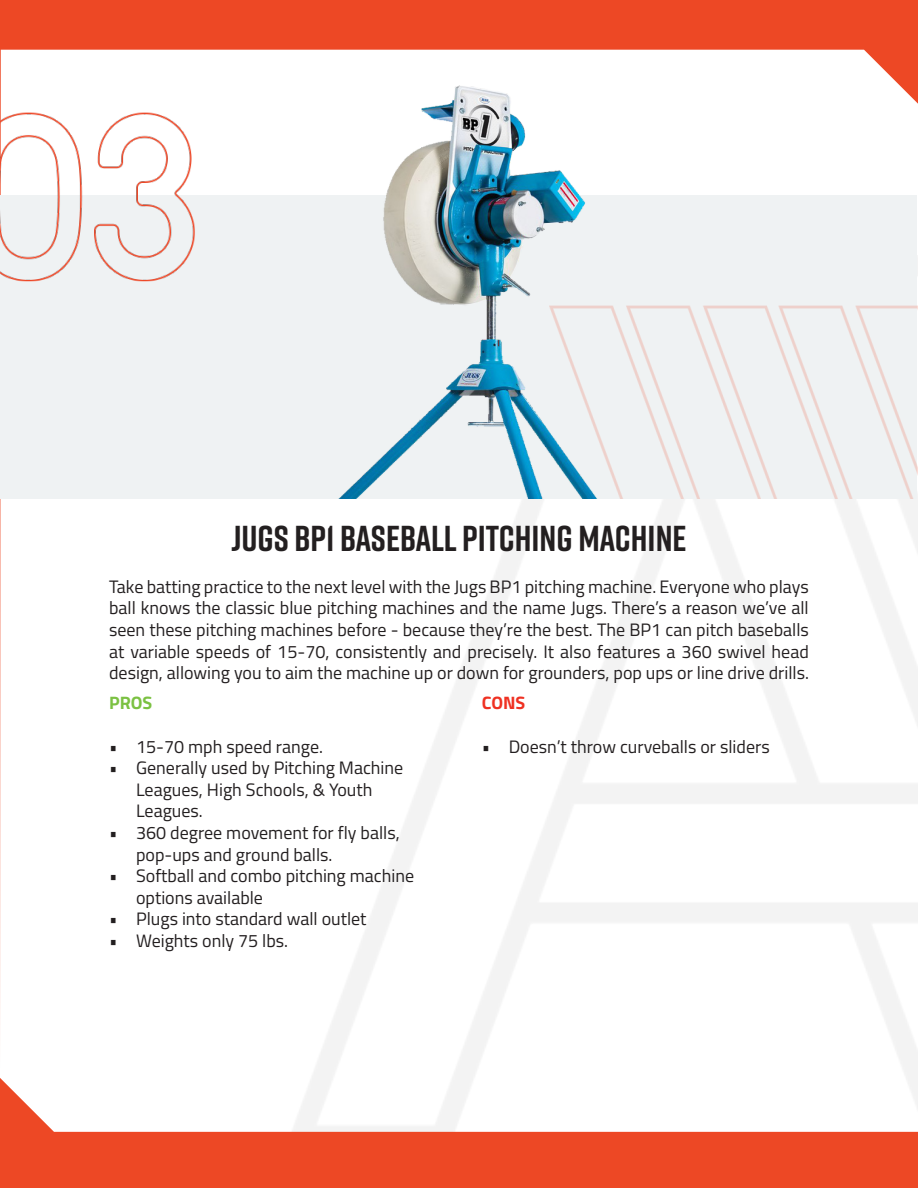
<style>
.page{position:relative;width:918px;height:1188px;background:#fff}
.page>*{position:absolute;margin:0;border:0;box-sizing:border-box;transform-origin:0 0}
.t1{font:700 36px "Rift";color:#231f20}
.t2{font:18px/21.6px "Titillium Web";color:#231f20}
.t3{font:700 18px "Titillium Web";color:#ef3122}
.t4{font:700 18px "Titillium Web";color:#7bc142}
</style>
<div class="page">
<div style="left:1px;top:1px;width:917px;height:1187px;background:#ed4825"></div>
<div style="left:0;top:50px;width:918px;height:1082px;background:#fff"></div>
<img style="left:276px;top:255px;width:642px;height:877px">
<div style="left:1px;top:196px;width:916px;height:303px;background:#eff2f3"></div>
<img style="left:0;top:106px;width:206px;height:178px">
<img style="left:668px;top:305px;width:250px;height:194px">
<img style="left:246px;top:77px;width:422px;height:422px">
<p class="t1" style="left:231px;top:512px;width:457px">JUGS BP1 BASEBALL PITCHING MACHINE</p>
<p class="t2" style="left:109px;top:575px;width:701px;text-align:justify">Take batting practice to the next level with the Jugs BP1 pitching machine. Everyone who plays ball knows the classic blue pitching machines and the name Jugs. There’s a reason we’ve all seen these pitching machines before - because they’re the best. The BP1 can pitch baseballs at variable speeds of 15-70, consistently and precisely. It also features a 360 swivel head design, allowing you to aim the machine up or down for grounders, pop ups or line drive drills.</p>
<p class="t4" style="left:109px;top:689px;width:45px">PROS</p>
<p class="t2" style="left:109px;top:735px;width:215px">• 15-70 mph speed range.</p>
<p class="t2" style="left:136px;top:756px;width:269px;text-indent:-27px">• Generally used by Pitching Machine<br>Leagues, High Schools, &amp; Youth<br>Leagues.</p>
<p class="t2" style="left:136px;top:821px;width:265px;text-indent:-27px">• 360 degree movement for fly balls, pop-ups and ground balls.</p>
<p class="t2" style="left:136px;top:864px;width:280px;text-indent:-27px">• Softball and combo pitching machine options available</p>
<p class="t2" style="left:109px;top:907px;width:259px">• Plugs into standard wall outlet</p>
<p class="t2" style="left:109px;top:929px;width:181px">• Weights only 75 lbs.</p>
<p class="t3" style="left:482px;top:689px;width:45px">CONS</p>
<p class="t2" style="left:482px;top:735px;width:290px">• Doesn’t throw curveballs or sliders</p>
</div>
